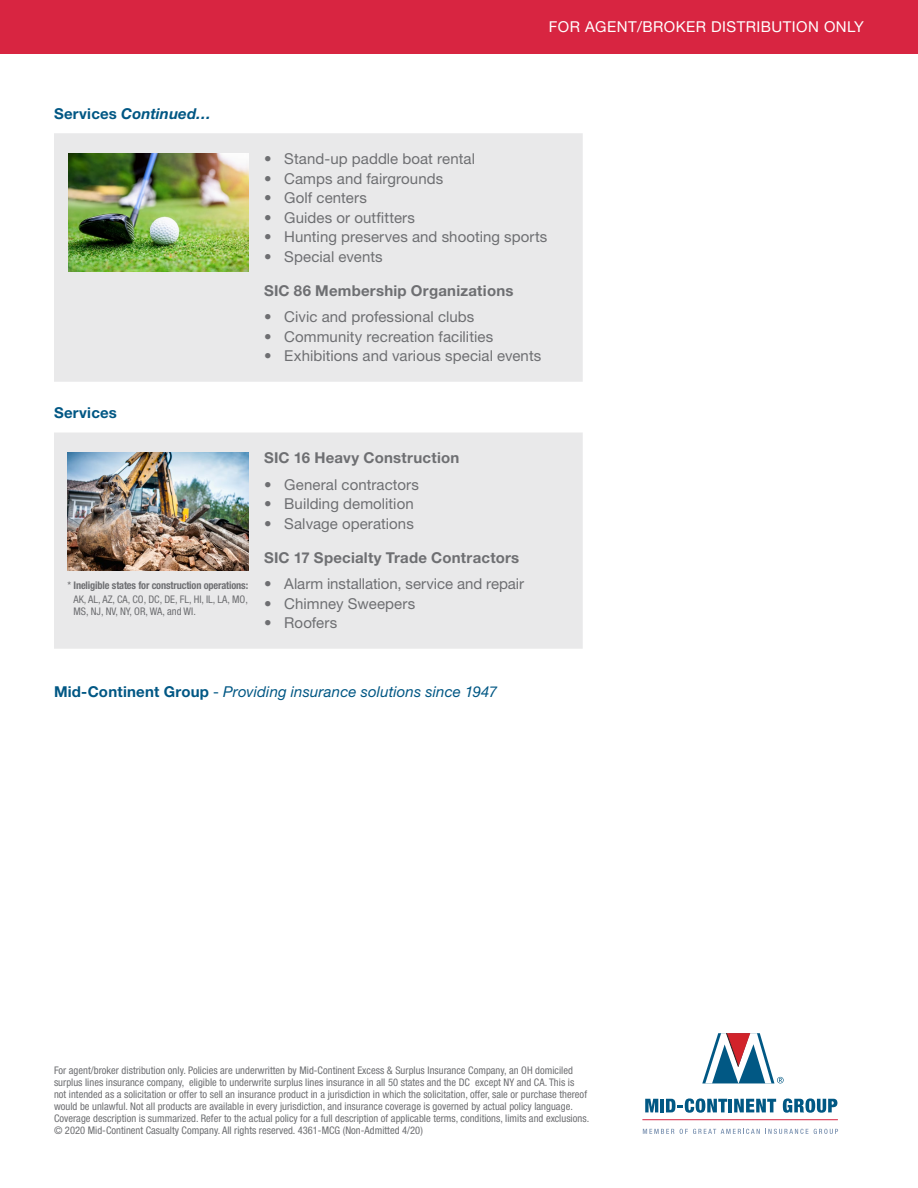
<style>
.page{position:relative;width:918px;height:1188px;background:#fff}
.page>*{position:absolute;margin:0;border:0;box-sizing:border-box;transform-origin:0 0}
.t1{font:15px "Helvetica Neue LT Std";letter-spacing:.005em;color:#6e6f72}
.t2{font:700 15px "Helvetica Neue LT Std";letter-spacing:.015em;color:#6e6f72}
.t3{font:italic 15px "Helvetica Neue LT Std";letter-spacing:.01em;color:#015784}
.t4{font:15px "Helvetica Neue LT Std";letter-spacing:.03em;color:#fff}
.t5{font:italic 700 15px "Helvetica Neue LT Std";letter-spacing:.005em;color:#015784}
.t6{font:700 15px "Helvetica Neue LT Std";letter-spacing:.015em;color:#015784}
.t7{font:condensed 10.5px/12px "Helvetica Neue LT Std";letter-spacing:.005em;color:#6e6f72}
.t8{font:700 condensed 10.5px/13.5px "Helvetica Neue LT Std";letter-spacing:-.015em;color:#6e6f72;text-align:center}
.s1{font-style:normal}
.s2{font-weight:400}
.s3{font-weight:700;font-style:normal}
</style>
<div class="page">
<div style="left:0;top:0;width:918px;height:54px;background:#d82541"></div>
<div style="left:54px;top:133px;width:529px;height:249px;background:#e9e9ea"></div>
<img style="left:68px;top:154px;width:180px;height:117px">
<div style="left:54px;top:433px;width:529px;height:216px;background:#e9e9ea"></div>
<img style="left:68px;top:453px;width:180px;height:117px">
<svg style="left:645px;top:1099px;width:13px;height:13px"></svg>
<hr style="left:660px;top:1099px;width:4px;height:13px;background:#015884">
<svg style="left:666px;top:1098px;width:61px;height:15px"></svg>
<hr style="left:728px;top:1099px;width:4px;height:13px;background:#015884">
<svg style="left:734px;top:1099px;width:42px;height:13px"></svg>
<svg style="left:783px;top:1098px;width:54px;height:15px"></svg>
<svg style="left:702px;top:1033px;width:82px;height:50px"></svg>
<hr style="left:642px;top:1119px;width:196px;height:1px;background:#d82541">
<svg style="left:643px;top:1129px;width:31px;height:5px"></svg>
<svg style="left:680px;top:1129px;width:128px;height:5px"></svg>
<svg style="left:814px;top:1129px;width:24px;height:5px"></svg>
<h1 class="t4" style="left:549px;top:18px;width:317px">FOR AGENT/BROKER DISTRIBUTION ONLY</h1>
<h1 class="t5" style="left:54px;top:104px;width:159px"><span class="s1">Services</span> Continued…</h1>
<h1 class="t1" style="left:264px;top:150px;width:213px">• Stand-up paddle boat rental</h1>
<h1 class="t1" style="left:264px;top:169px;width:181px">• Camps and fairgrounds</h1>
<h1 class="t1" style="left:264px;top:189px;width:104px">• Golf centers</h1>
<h1 class="t1" style="left:264px;top:208px;width:152px">• Guides or outfitters</h1>
<h1 class="t1" style="left:264px;top:228px;width:285px">• Hunting preserves and shooting sports</h1>
<h1 class="t1" style="left:264px;top:247px;width:120px">• Special events</h1>
<h1 class="t2" style="left:264px;top:282px;width:251px">SIC 86 Membership Organizations</h1>
<h1 class="t1" style="left:264px;top:308px;width:212px">• Civic and professional clubs</h1>
<h1 class="t1" style="left:264px;top:328px;width:231px">• Community recreation facilities</h1>
<h1 class="t1" style="left:264px;top:347px;width:279px">• Exhibitions and various special events</h1>
<h1 class="t6" style="left:54px;top:403px;width:65px">Services</h1>
<p class="t8" style="left:68px;top:579px;width:182px"><span class="s2">*</span> Ineligible states for construction operations:<br><span class="s2">AK, AL, AZ, CA, CO, DC, DE, FL, HI, IL, LA, MO,</span></p>
<p class="t7" style="left:73px;top:605px;width:124px">MS, NJ, NV, NY, OR, WA, and WI.</p>
<h1 class="t2" style="left:264px;top:449px;width:197px">SIC 16 Heavy Construction</h1>
<h1 class="t1" style="left:264px;top:475px;width:156px">• General contractors</h1>
<h1 class="t1" style="left:264px;top:495px;width:151px">• Building demolition</h1>
<h1 class="t1" style="left:264px;top:514px;width:151px">• Salvage operations</h1>
<h1 class="t2" style="left:264px;top:549px;width:257px">SIC 17 Specialty Trade Contractors</h1>
<h1 class="t1" style="left:264px;top:575px;width:262px">• Alarm installation, service and repair</h1>
<h1 class="t1" style="left:264px;top:595px;width:153px">• Chimney Sweepers</h1>
<h1 class="t1" style="left:264px;top:614px;width:75px">• Roofers</h1>
<h1 class="t3" style="left:54px;top:682px;width:445px"><span class="s3">Mid-Continent Group</span> <span class="s1">-</span> Providing insurance solutions since 1947</h1>
<p class="t7" style="left:54px;top:1064px;width:537px">For agent/broker distribution only. Policies are underwritten by Mid-Continent Excess &amp; Surplus Insurance Company, an OH domiciled surplus lines insurance company, eligible to underwrite surplus lines insurance in all 50 states and the DC except NY and CA. This is not intended as a solicitation or offer to sell an insurance product in a jurisdiction in which the solicitation, offer, sale or purchase thereof would be unlawful. Not all products are available in every jurisdiction, and insurance coverage is governed by actual policy language.<br>Coverage description is summarized. Refer to the actual policy for a full description of applicable terms, conditions, limits and exclusions. © 2020 Mid-Continent Casualty Company. All rights reserved. 4361-MCG (Non-Admitted 4/20)</p>
</div>
